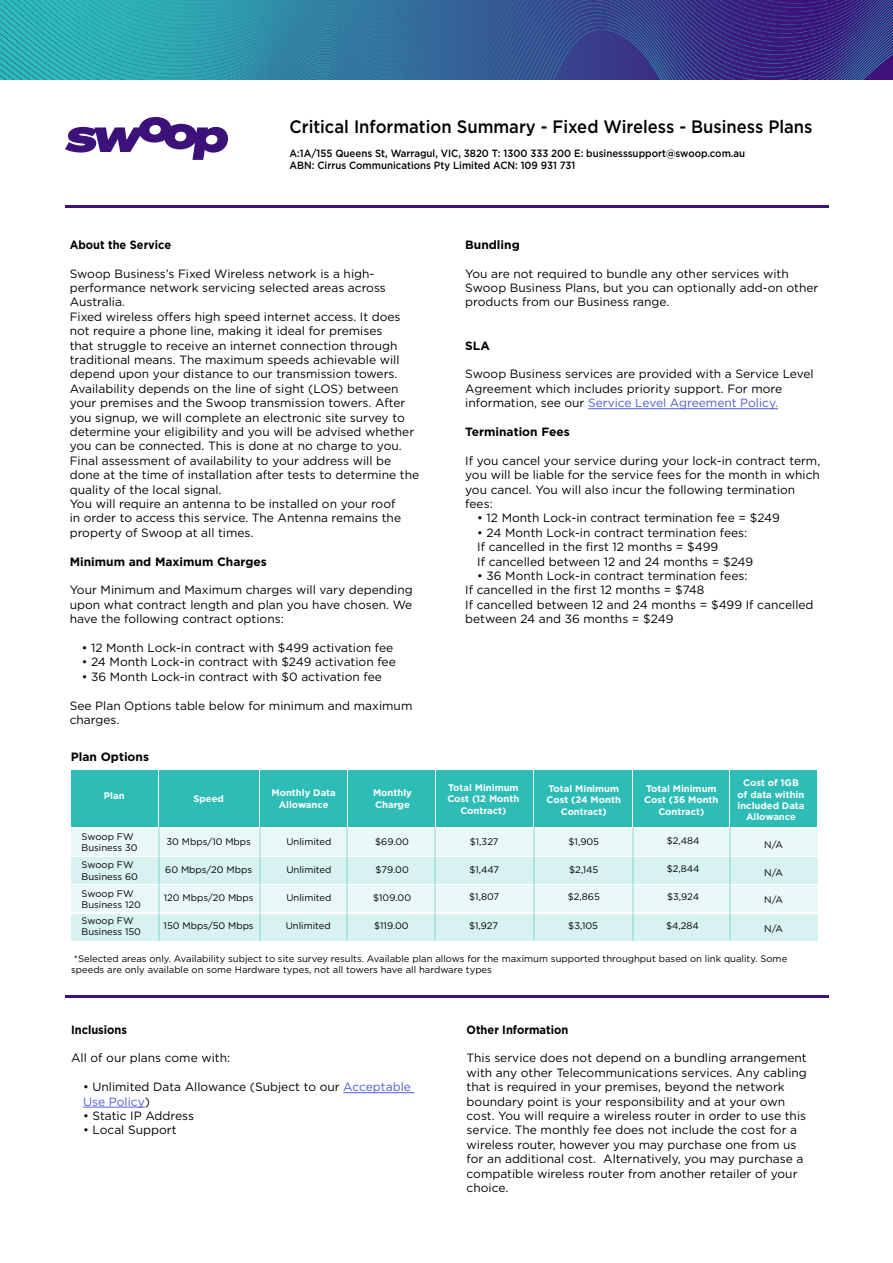
<style>
.page{position:relative;width:893px;height:1263px;background:#fff}
.page>*{position:absolute;margin:0;border:0;box-sizing:border-box;transform-origin:0 0}
.t1{font:500 18px "Gotham";color:#000;scale:.92 1}
.t2{font:12px/14.4px "Gotham";color:#000}
.t3{font:700 12px "Gotham";color:#000}
.t4{font:700 12px "Gotham";color:#000;scale:.92 1}
.t5{font:500 10.5px/12.6px "Gotham";color:#000;scale:.92 1}
.t6{font:9.45px/11.4px "Gotham";color:#000}
.t7{font:700 9.45px/11.4px "Gotham";color:#fff;text-align:center}
.s1{color:#4f5cd6}
</style>
<div class="page">
<hr style="left:588px;top:408px;width:190px;height:1px;background:#4f5cd6">
<hr style="left:343px;top:1092px;width:72px;height:1px;background:#4f5cd6">
<hr style="left:83px;top:1107px;width:62px;height:1px;background:#4f5cd6">
<div style="left:71px;top:770px;width:87px;height:57px;background:#2dbcb6"></div>
<div style="left:436px;top:770px;width:97px;height:57px;background:#2dbcb6"></div>
<div style="left:261px;top:770px;width:86px;height:57px;background:#2dbcb6"></div>
<div style="left:730px;top:770px;width:87px;height:57px;background:#2dbcb6"></div>
<div style="left:159px;top:770px;width:100px;height:57px;background:#2dbcb6"></div>
<div style="left:534px;top:770px;width:98px;height:57px;background:#2dbcb6"></div>
<div style="left:634px;top:770px;width:95px;height:57px;background:#2dbcb6"></div>
<div style="left:348px;top:770px;width:87px;height:57px;background:#2dbcb6"></div>
<div style="left:71px;top:829px;width:746px;height:26px;background:#eaf8f7"></div>
<div style="left:71px;top:885px;width:746px;height:27px;background:#eaf8f7"></div>
<div style="left:71px;top:857px;width:746px;height:27px;background:#d7f2f1"></div>
<div style="left:71px;top:914px;width:746px;height:26px;background:#d7f2f1"></div>
<hr style="left:347px;top:827px;width:1px;height:113px;background:#2dbcb6">
<hr style="left:435px;top:827px;width:1px;height:113px;background:#2dbcb6">
<hr style="left:533px;top:827px;width:1px;height:113px;background:#2dbcb6">
<hr style="left:632px;top:827px;width:2px;height:113px;background:#2dbcb6">
<hr style="left:729px;top:827px;width:1px;height:113px;background:#2dbcb6">
<hr style="left:259px;top:827px;width:2px;height:113px;background:#2dbcb6">
<hr style="left:158px;top:827px;width:1px;height:113px;background:#2dbcb6">
<img style="left:0;top:0;width:893px;height:80px">
<svg style="left:65px;top:117px;width:163px;height:43px"></svg>
<hr style="left:65px;top:205px;width:763px;height:2px;background:#3d117a">
<hr style="left:65px;top:996px;width:763px;height:2px;background:#3d117a">
<h1 class="t1" style="left:290px;top:116px;width:570px">Critical Information Summary - Fixed Wireless - Business Plans</h1>
<p class="t5" style="left:290px;top:147px;width:497px">A:1A/155 Queens St, Warragul, VIC, 3820 T: 1300 333 200 E: businesssupport@swoop.com.au<br>ABN: Cirrus Communications Pty Limited ACN: 109 931 731</p>
<p class="t4" style="left:70px;top:237px;width:112px">About the Service</p>
<p class="t2" style="left:70px;top:266px;width:351px">Swoop Business’s Fixed Wireless network is a high&shy;performance network servicing selected areas across Australia.<br>Fixed wireless offers high speed internet access. It does not require a phone line, making it ideal for premises<br>that struggle to receive an internet connection through traditional means. The maximum speeds achievable will depend upon your distance to our transmission towers.<br>Availability depends on the line of sight (LOS) between your premises and the Swoop transmission towers. After you signup, we will complete an electronic site survey to determine your eligibility and you will be advised whether you can be connected. This is done at no charge to you.<br>Final assessment of availability to your address will be done at the time of installation after tests to determine the quality of the local signal.<br>You will require an antenna to be installed on your roof<br>in order to access this service. The Antenna remains the property of Swoop at all times.</p>
<p class="t3" style="left:70px;top:554px;width:199px">Minimum and Maximum Charges</p>
<p class="t2" style="left:70px;top:583px;width:345px;text-align:justify">Your Minimum and Maximum charges will vary depending upon what contract length and plan you have chosen. We have the following contract options:</p>
<p class="t2" style="left:82px;top:640px;width:313px">• 12 Month Lock-in contract with $499 activation fee</p>
<p class="t2" style="left:82px;top:655px;width:316px">• 24 Month Lock-in contract with $249 activation fee</p>
<p class="t2" style="left:82px;top:669px;width:302px">• 36 Month Lock-in contract with $0 activation fee</p>
<p class="t2" style="left:70px;top:698px;width:344px">See Plan Options table below for minimum and maximum charges.</p>
<p class="t3" style="left:71px;top:749px;width:80px">Plan Options</p>
<p class="t3" style="left:465px;top:237px;width:56px">Bundling</p>
<p class="t2" style="left:465px;top:266px;width:355px">You are not required to bundle any other services with<br>Swoop Business Plans, but you can optionally add-on other products from our Business range.</p>
<p class="t3" style="left:465px;top:338px;width:26px">SLA</p>
<p class="t2" style="left:465px;top:367px;width:350px">Swoop Business services are provided with a Service Level<br>Agreement which includes priority support. For more information, see our <span class="s1">Service Level Agreement Policy.</span></p>
<p class="t3" style="left:465px;top:425px;width:106px">Termination Fees</p>
<p class="t2" style="left:465px;top:453px;width:357px">If you cancel your service during your lock-in contract term, you will be liable for the service fees for the month in which you cancel. You will also incur the following termination fees:</p>
<p class="t2" style="left:477px;top:511px;width:304px">• 12 Month Lock-in contract termination fee = $249</p>
<p class="t2" style="left:477px;top:525px;width:277px">• 24 Month Lock-in contract termination fees:<br>If cancelled in the first 12 months = $499<br>If cancelled between 12 and 24 months = $249</p>
<p class="t2" style="left:465px;top:568px;width:350px;text-indent:12px">• 36 Month Lock-in contract termination fees:<br>If cancelled in the first 12 months = $748<br>If cancelled between 12 and 24 months = $499 If cancelled between 24 and 36 months = $249</p>
<p class="t7" style="left:447px;top:782px;width:73px">Total Minimum<br>Cost (12 Month<br>Contract)</p>
<p class="t7" style="left:737px;top:777px;width:68px">Cost of 1GB of data within included Data<br>Allowance</p>
<p class="t7" style="left:104px;top:789px;width:22px">Plan</p>
<p class="t7" style="left:193px;top:793px;width:32px">Speed</p>
<p class="t7" style="left:272px;top:787px;width:66px">Monthly Data<br>Allowance</p>
<p class="t7" style="left:373px;top:787px;width:40px;text-align:left">Monthly<br>Charge</p>
<p class="t7" style="left:547px;top:783px;width:76px">Total Minimum<br>Cost (24 Month<br>Contract)</p>
<p class="t7" style="left:644px;top:783px;width:76px">Total Minimum<br>Cost (36 Month<br>Contract)</p>
<p class="t6" style="left:82px;top:831px;width:58px">Swoop FW<br>Business 30</p>
<p class="t6" style="left:166px;top:836px;width:86px">30 Mbps/10 Mbps</p>
<p class="t6" style="left:286px;top:836px;width:47px">Unlimited</p>
<p class="t6" style="left:375px;top:836px;width:35px">$69.00</p>
<p class="t6" style="left:470px;top:835px;width:30px">$1,327</p>
<p class="t6" style="left:569px;top:835px;width:32px">$1,905</p>
<p class="t6" style="left:667px;top:835px;width:34px">$2,484</p>
<p class="t6" style="left:764px;top:838px;width:20px">N/A</p>
<p class="t6" style="left:82px;top:859px;width:58px">Swoop FW<br>Business 60</p>
<p class="t6" style="left:165px;top:864px;width:88px">60 Mbps/20 Mbps</p>
<p class="t6" style="left:286px;top:864px;width:47px">Unlimited</p>
<p class="t6" style="left:376px;top:864px;width:35px">$79.00</p>
<p class="t6" style="left:469px;top:863px;width:31px">$1,447</p>
<p class="t6" style="left:569px;top:863px;width:31px">$2,145</p>
<p class="t6" style="left:667px;top:863px;width:34px">$2,844</p>
<p class="t6" style="left:764px;top:866px;width:20px">N/A</p>
<p class="t6" style="left:81px;top:914px;width:61px">Swoop FW<br>Business 150</p>
<p class="t6" style="left:164px;top:920px;width:92px">150 Mbps/50 Mbps</p>
<p class="t6" style="left:286px;top:920px;width:47px">Unlimited</p>
<p class="t6" style="left:374px;top:920px;width:36px">$119.00</p>
<p class="t6" style="left:469px;top:920px;width:31px">$1,927</p>
<p class="t6" style="left:568px;top:920px;width:31px">$3,105</p>
<p class="t6" style="left:666px;top:919px;width:34px">$4,284</p>
<p class="t6" style="left:764px;top:923px;width:20px">N/A</p>
<p class="t6" style="left:81px;top:887px;width:61px">Swoop FW<br>Business 120</p>
<p class="t6" style="left:164px;top:891px;width:91px">120 Mbps/20 Mbps</p>
<p class="t6" style="left:286px;top:891px;width:47px">Unlimited</p>
<p class="t6" style="left:373px;top:891px;width:39px">$109.00</p>
<p class="t6" style="left:469px;top:891px;width:31px">$1,807</p>
<p class="t6" style="left:568px;top:891px;width:33px">$2,865</p>
<p class="t6" style="left:667px;top:890px;width:34px">$3,924</p>
<p class="t6" style="left:764px;top:894px;width:20px">N/A</p>
<p class="t6" style="left:71px;top:952px;width:718px;text-indent:3px">*Selected areas only. Availability subject to site survey results. Available plan allows for the maximum supported throughput based on link quality. Some speeds are only available on some Hardware types, not all towers have all hardware types</p>
<p class="t4" style="left:71px;top:1022px;width:62px">Inclusions</p>
<p class="t2" style="left:71px;top:1051px;width:161px">All of our plans come with:</p>
<p class="t2" style="left:83px;top:1079px;width:329px">• Unlimited Data Allowance (Subject to our <span class="s1">Acceptable<br>Use Policy</span>)</p>
<p class="t2" style="left:83px;top:1108px;width:112px">• Static IP Address</p>
<p class="t2" style="left:83px;top:1123px;width:95px">• Local Support</p>
<p class="t4" style="left:467px;top:1022px;width:112px">Other Information</p>
<p class="t2" style="left:467px;top:1051px;width:342px">This service does not depend on a bundling arrangement with any other Telecommunications services. Any cabling that is required in your premises, beyond the network boundary point is your responsibility and at your own cost. You will require a wireless router in order to use this service. The monthly fee does not include the cost for a wireless router, however you may purchase one from us for an additional cost. Alternatively, you may purchase a compatible wireless router from another retailer of your choice.</p>
</div>
